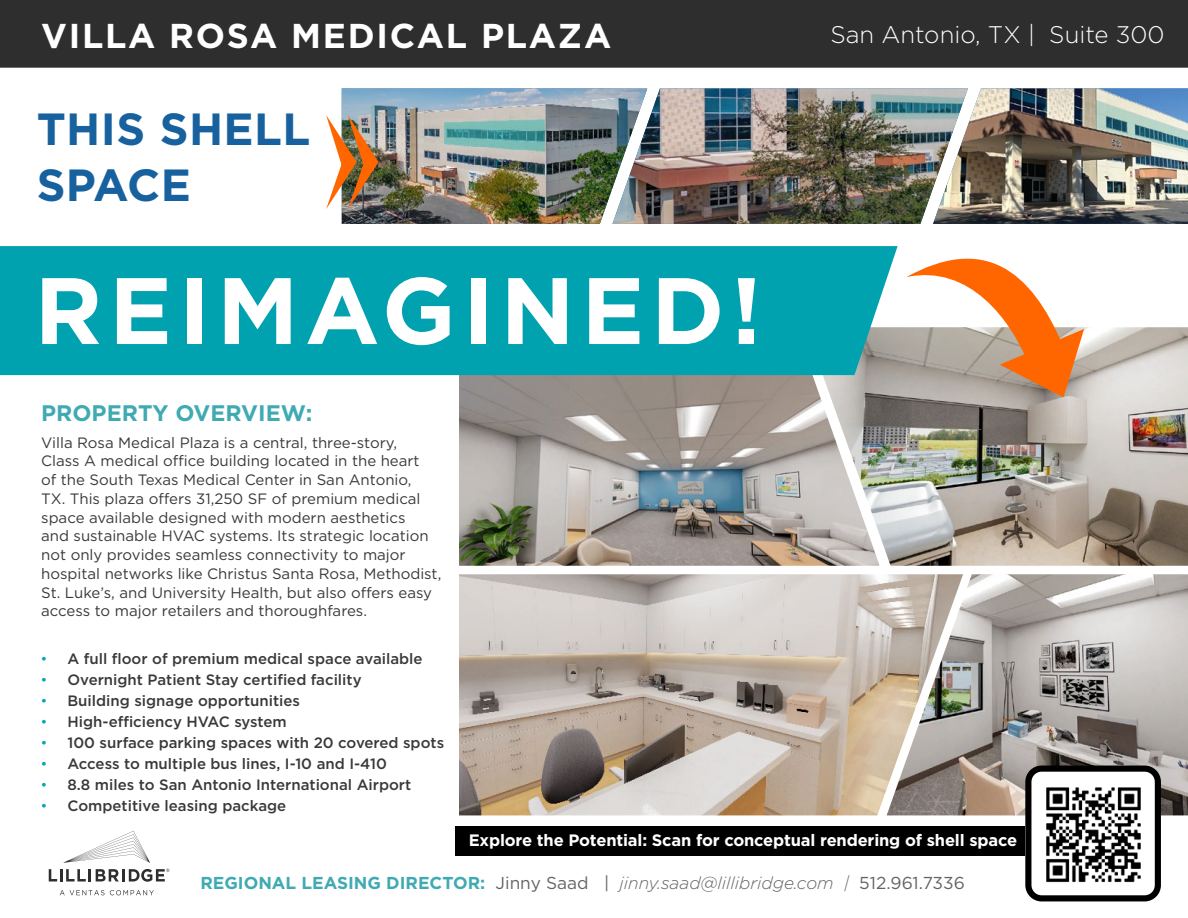
<style>
.page{position:relative;width:1188px;height:918px;background:#fff}
.page>*{position:absolute;margin:0;border:0;box-sizing:border-box;transform-origin:0 0}
.t1{font:700 94.05px "Gotham";letter-spacing:.07em;color:#fff}
.t2{font:700 45px/55.5px "Gotham";letter-spacing:.01em;color:#17619e}
.t3{font:700 34.5px "Gotham";letter-spacing:.05em;color:#fff}
.t4{font:300 24px "Gotham";color:#fff}
.t5{font:700 22.5px "Gotham";color:#40aab2}
.t6{font:italic 300 17.25px "Gotham";color:#626366}
.t7{font:700 16.5px "Gotham";letter-spacing:-.01em;color:#fff}
.t8{font:15px/18.8px "Gotham";color:#373a37}
.t9{font:500 15px "Gotham";color:#373a37}
.s1{font-weight:300;color:#00a5b5}
.s2{font-weight:700;font-style:normal;color:#40aab2}
.s3{font-weight:400;font-style:normal}
</style>
<div class="page">
<img style="left:459px;top:574px;width:428px;height:241px">
<img style="left:887px;top:574px;width:301px;height:241px">
<img style="left:879px;top:327px;width:309px;height:239px">
<img style="left:459px;top:375px;width:420px;height:191px">
<svg style="left:63px;top:831px;width:87px;height:32px"></svg>
<svg style="left:60px;top:890px;width:94px;height:5px"></svg>
<svg style="left:49px;top:869px;width:120px;height:13px"></svg>
<div style="left:0;top:0;width:1188px;height:68px;background:#2e2e2f"></div>
<img style="left:342px;top:88px;width:270px;height:136px">
<img style="left:612px;top:88px;width:321px;height:136px">
<img style="left:933px;top:88px;width:255px;height:136px">
<img style="left:326px;top:115px;width:53px;height:94px">
<div style="left:0;top:246px;width:898px;height:129px;background:#00a2af"></div>
<svg style="left:906px;top:258px;width:178px;height:139px"></svg>
<div style="left:456px;top:826px;width:569px;height:30px;background:#000"></div>
<div style="left:1028px;top:769px;width:130px;height:129px;background:#fff;border-radius:13px"></div>
<div style="left:1025px;top:766px;width:136px;height:135px;border:6px solid #000;border-radius:13px"></div>
<img style="left:1046px;top:787px;width:95px;height:96px">
<h3 class="t3" style="left:41px;top:13px;width:572px">VILLA ROSA MEDICAL PLAZA</h3>
<h3 class="t4" style="left:830px;top:19px;width:336px">San Antonio, TX | Suite 300</h3>
<h2 class="t2" style="left:37px;top:102px;width:275px">THIS SHELL<br>SPACE</h2>
<h1 class="t1" style="left:34px;top:248px;width:729px">REIMAGINED!</h1>
<h3 class="t5" style="left:41px;top:398px;width:273px">PROPERTY OVERVIEW:</h3>
<p class="t8" style="left:41px;top:433px;width:402px">Villa Rosa Medical Plaza is a central, three-story,<br>Class A medical office building located in the heart<br>of the South Texas Medical Center in San Antonio,<br>TX. This plaza offers 31,250 SF of premium medical space available designed with modern aesthetics<br>and sustainable HVAC systems. Its strategic location not only provides seamless connectivity to major hospital networks like Christus Santa Rosa, Methodist, St. Luke’s, and University Health, but also offers easy access to major retailers and thoroughfares.</p>
<p class="t9" style="left:40px;top:649px;width:384px"><span class="s1">•</span> A full floor of premium medical space available</p>
<p class="t9" style="left:40px;top:670px;width:323px"><span class="s1">•</span> Overnight Patient Stay certified facility</p>
<p class="t9" style="left:40px;top:691px;width:261px"><span class="s1">•</span> Building signage opportunities</p>
<p class="t9" style="left:40px;top:712px;width:248px"><span class="s1">•</span> High-efficiency HVAC system</p>
<p class="t9" style="left:40px;top:733px;width:405px"><span class="s1">•</span> 100 surface parking spaces with 20 covered spots</p>
<p class="t9" style="left:40px;top:754px;width:348px"><span class="s1">•</span> Access to multiple bus lines, I-10 and I-410</p>
<p class="t9" style="left:40px;top:775px;width:372px"><span class="s1">•</span> 8.8 miles to San Antonio International Airport</p>
<p class="t9" style="left:40px;top:796px;width:247px"><span class="s1">•</span> Competitive leasing package</p>
<p class="t7" style="left:469px;top:829px;width:550px">Explore the Potential: Scan for conceptual rendering of shell space</p>
<p class="t6" style="left:200px;top:872px;width:766px"><span class="s2">REGIONAL LEASING DIRECTOR:</span> <span class="s3">Jinny Saad |</span> jinny.saad@lillibridge.com | <span class="s3">512.961.7336</span></p>
</div>
